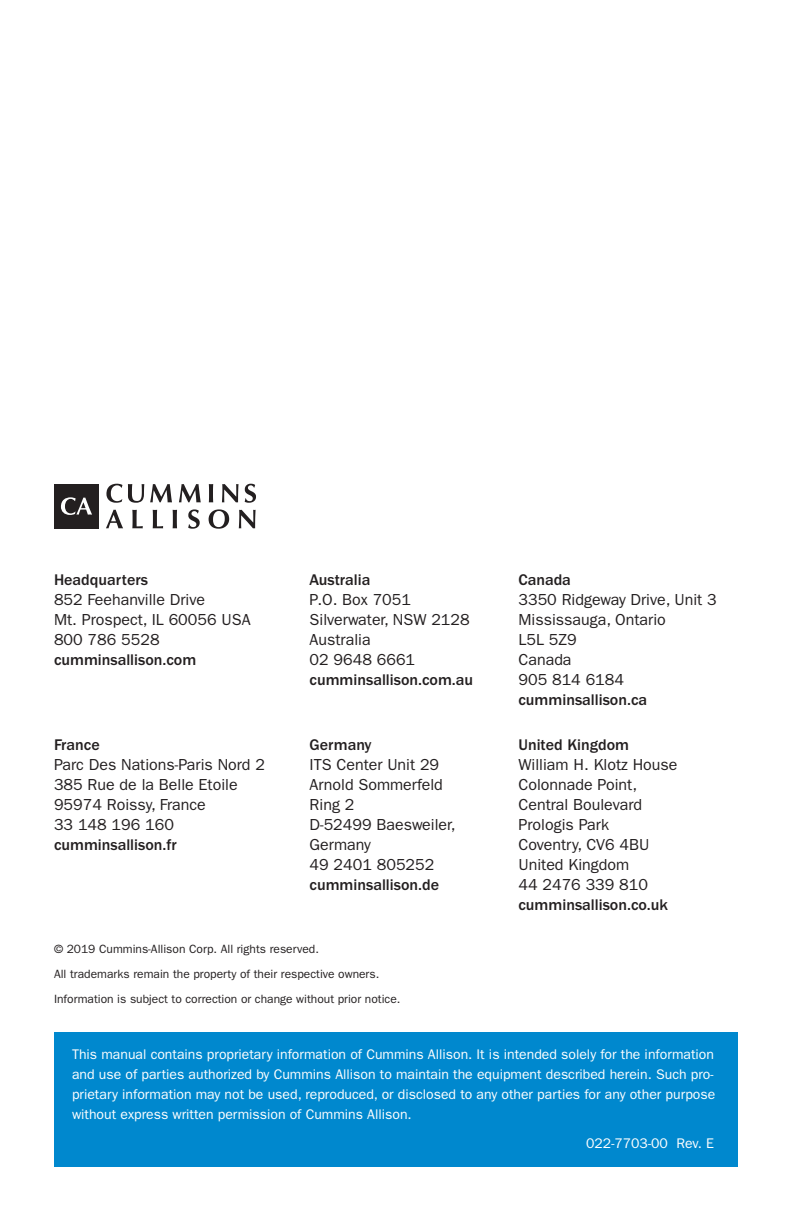
<style>
.page{position:relative;width:792px;height:1224px;background:#fff}
.page>*{position:absolute;margin:0;border:0;box-sizing:border-box;transform-origin:0 0}
.t1{font:16px/20px "ITC Franklin Gothic Std";color:#231f20}
.t2{font:500 16px "ITC Franklin Gothic Std";color:#231f20}
.t3{font:14px/20px "ITC Franklin Gothic Std";color:#fff}
.t4{font:12px/25px "ITC Franklin Gothic Std";color:#231f20}
</style>
<div class="page">
<svg style="left:106px;top:484px;width:38px;height:19px"></svg>
<svg style="left:150px;top:484px;width:22px;height:18px"></svg>
<svg style="left:179px;top:484px;width:22px;height:18px"></svg>
<svg style="left:209px;top:484px;width:4px;height:18px"></svg>
<svg style="left:222px;top:484px;width:16px;height:18px"></svg>
<svg style="left:245px;top:484px;width:11px;height:19px"></svg>
<svg style="left:106px;top:510px;width:17px;height:18px"></svg>
<svg style="left:132px;top:510px;width:11px;height:18px"></svg>
<svg style="left:153px;top:510px;width:10px;height:18px"></svg>
<svg style="left:173px;top:510px;width:4px;height:18px"></svg>
<svg style="left:188px;top:509px;width:12px;height:20px"></svg>
<svg style="left:209px;top:509px;width:20px;height:20px"></svg>
<svg style="left:239px;top:510px;width:17px;height:18px"></svg>
<div style="left:54px;top:484px;width:44px;height:44px;background:#231f20"></div>
<svg style="left:61px;top:497px;width:31px;height:18px"></svg>
<div style="left:54px;top:1032px;width:684px;height:134px;background:#0088ce"></div>
<p class="t2" style="left:54px;top:570px;width:96px">Headquarters</p>
<p class="t1" style="left:54px;top:589px;width:198px">852 Feehanville Drive<br>Mt. Prospect, IL 60056 USA<br>800 786 5528</p>
<p class="t2" style="left:54px;top:650px;width:144px">cumminsallison.com</p>
<p class="t2" style="left:54px;top:736px;width:47px">France</p>
<p class="t1" style="left:54px;top:755px;width:213px">Parc Des Nations-Paris Nord 2<br>385 Rue de la Belle Etoile<br>95974 Roissy, France<br>33 148 196 160</p>
<p class="t2" style="left:54px;top:836px;width:124px">cumminsallison.fr</p>
<p class="t2" style="left:310px;top:570px;width:62px">Australia</p>
<p class="t1" style="left:310px;top:589px;width:162px">P.O. Box 7051<br>Silverwater, NSW 2128<br>Australia<br>02 9648 6661</p>
<p class="t2" style="left:310px;top:670px;width:165px">cumminsallison.com.au</p>
<p class="t2" style="left:310px;top:736px;width:64px">Germany</p>
<p class="t1" style="left:310px;top:755px;width:147px">ITS Center Unit 29<br>Arnold Sommerfeld<br>Ring 2<br>D-52499 Baesweiler,<br>Germany<br>49 2401 805252</p>
<p class="t2" style="left:310px;top:876px;width:131px">cumminsallison.de</p>
<p class="t4" style="left:54px;top:937px;width:348px">© 2019 Cummins-Allison Corp. All rights reserved.<br>All trademarks remain the property of their respective owners.<br>Information is subject to correction or change without prior notice.</p>
<p class="t2" style="left:519px;top:570px;width:54px">Canada</p>
<p class="t1" style="left:519px;top:589px;width:200px">3350 Ridgeway Drive, Unit 3<br>Mississauga, Ontario<br>L5L 5Z9<br>Canada<br>905 814 6184</p>
<p class="t2" style="left:519px;top:690px;width:130px">cumminsallison.ca</p>
<p class="t2" style="left:519px;top:736px;width:112px">United Kingdom</p>
<p class="t1" style="left:519px;top:755px;width:161px">William H. Klotz House<br>Colonnade Point,<br>Central Boulevard<br>Prologis Park<br>Coventry, CV6 4BU<br>United Kingdom<br>44 2476 339 810</p>
<p class="t2" style="left:519px;top:896px;width:151px">cumminsallison.co.uk</p>
<p class="t3" style="left:72px;top:1045px;width:645px">This manual contains proprietary information of Cummins Allison. It is intended solely for the information and use of parties authorized by Cummins Allison to maintain the equipment described herein. Such pro&shy;prietary information may not be used, reproduced, or disclosed to any other parties for any other purpose without express written permission of Cummins Allison.</p>
<p class="t3" style="left:586px;top:1134px;width:129px">022-7703-00 Rev. E</p>
</div>
